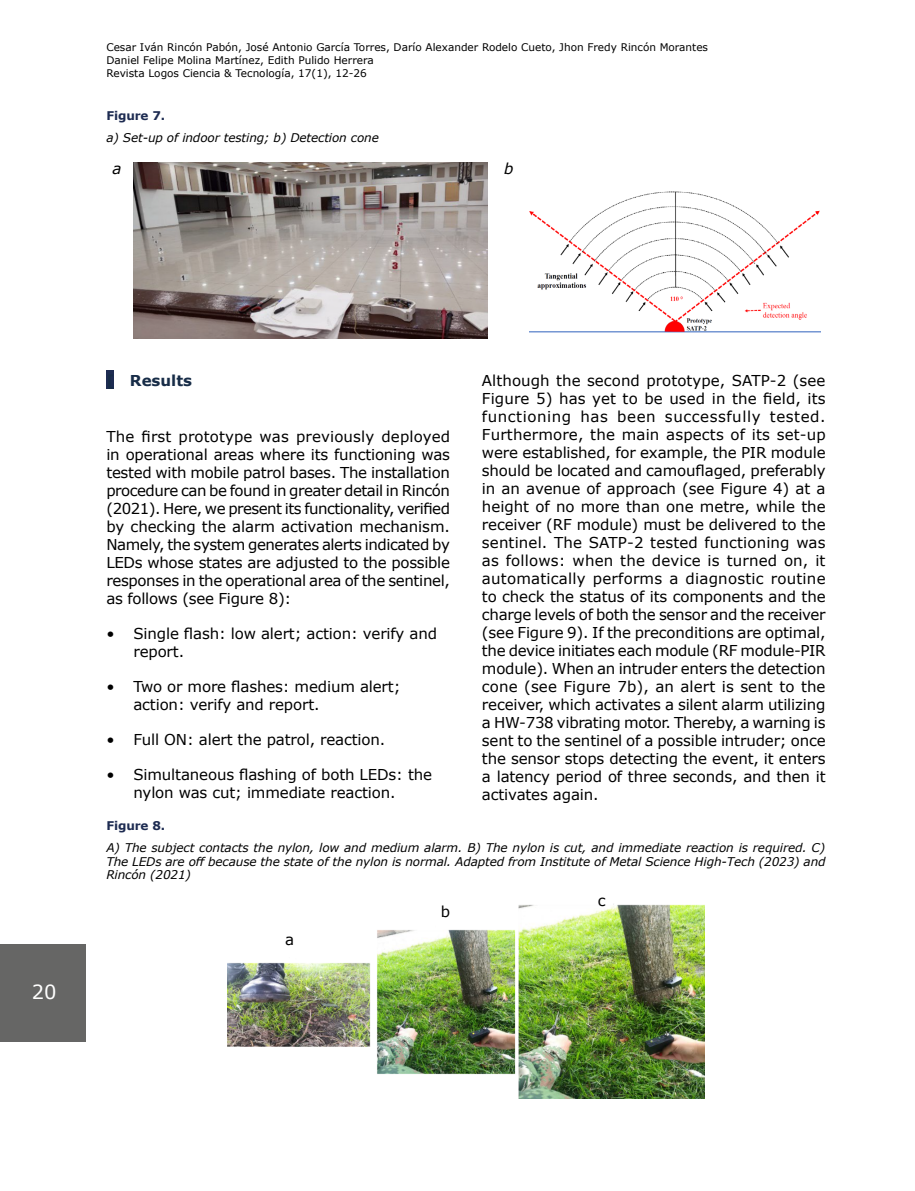
<style>
.page{position:relative;width:915px;height:1191px;background:#fff}
.page>*{position:absolute;margin:0;border:0;box-sizing:border-box;transform-origin:0 0}
.t1{font:19.5px "Verdana";color:#fff}
.t2{font:15px/18px "Verdana";letter-spacing:-.01em;color:#000}
.t3{font:700 15px "Verdana";color:#172c47}
.t4{font:italic 15px "Verdana";color:#000}
.t5{font:italic 12px/13.5px "Verdana";letter-spacing:-.01em;color:#000;text-align:justify}
.t6{font:700 12px "Verdana";letter-spacing:-.01em;color:#1e2c52}
.t7{font:10.5px/12.6px "Verdana";color:#000}
</style>
<div class="page">
<div style="left:0;top:944px;width:85px;height:97px;background:#666665"></div>
<img style="left:134px;top:162px;width:353px;height:176px">
<img style="left:529px;top:191px;width:291px;height:142px">
<div style="left:106px;top:370px;width:8px;height:19px;background:#1e2c52"></div>
<img style="left:227px;top:904px;width:477px;height:194px">
<p class="t7" style="left:106px;top:41px;width:603px">Cesar Iván Rincón Pabón, José Antonio García Torres, Darío Alexander Rodelo Cueto, Jhon Fredy Rincón Morantes<br>Daniel Felipe Molina Martínez, Edith Pulido Herrera<br>Revista Logos Ciencia &amp; Tecnología, 17(1), 12-26</p>
<p class="t6" style="left:106px;top:107px;width:60px">Figure 7.</p>
<p class="t5" style="left:106px;top:130px;width:274px">a) Set-up of indoor testing; b) Detection cone</p>
<p class="t4" style="left:112px;top:158px;width:11px">a</p>
<p class="t4" style="left:504px;top:158px;width:11px">b</p>
<h1 class="t1" style="left:32px;top:978px;width:26px">20</h1>
<p class="t3" style="left:106px;top:370px;width:87px">[ Results</p>
<p class="t2" style="left:106px;top:427px;width:345px;text-align:justify">The first prototype was previously deployed in operational areas where its functioning was tested with mobile patrol bases. The installation procedure can be found in greater detail in Rincón (2021). Here, we present its functionality, verified by checking the alarm activation mechanism.<br>Namely, the system generates alerts indicated by LEDs whose states are adjusted to the possible responses in the operational area of the sentinel, as follows (see Figure 8):</p>
<p class="t2" style="left:133px;top:624px;width:305px;text-indent:-27px">• Single flash: low alert; action: verify and report.</p>
<p class="t2" style="left:133px;top:677px;width:268px;text-indent:-27px">• Two or more flashes: medium alert; action: verify and report.</p>
<p class="t2" style="left:106px;top:730px;width:280px">• Full ON: alert the patrol, reaction.</p>
<p class="t2" style="left:133px;top:765px;width:300px;text-indent:-27px">• Simultaneous flashing of both LEDs: the nylon was cut; immediate reaction.</p>
<p class="t2" style="left:482px;top:371px;width:345px;text-align:justify">Although the second prototype, SATP-2 (see Figure 5) has yet to be used in the field, its functioning has been successfully tested.<br>Furthermore, the main aspects of its set-up were established, for example, the PIR module should be located and camouflaged, preferably in an avenue of approach (see Figure 4) at a height of no more than one metre, while the receiver (RF module) must be delivered to the sentinel. The SATP-2 tested functioning was as follows: when the device is turned on, it automatically performs a diagnostic routine to check the status of its components and the charge levels of both the sensor and the receiver (see Figure 9). If the preconditions are optimal, the device initiates each module (RF module-PIR module). When an intruder enters the detection cone (see Figure 7b), an alert is sent to the receiver, which activates a silent alarm utilizing a HW-738 vibrating motor. Thereby, a warning is sent to the sentinel of a possible intruder; once the sensor stops detecting the event, it enters a latency period of three seconds, and then it activates again.</p>
<p class="t6" style="left:106px;top:817px;width:60px">Figure 8.</p>
<p class="t5" style="left:106px;top:841px;width:720px">A) The subject contacts the nylon, low and medium alarm. B) The nylon is cut, and immediate reaction is required. C)<br>The LEDs are off because the state of the nylon is normal. Adapted from Institute of Metal Science High-Tech (2023) and Rincón (2021)</p>
<p class="t2" style="left:285px;top:930px;width:11px">a</p>
<p class="t2" style="left:441px;top:902px;width:11px">b</p>
<p class="t2" style="left:597px;top:891px;width:9px">c</p>
</div>
